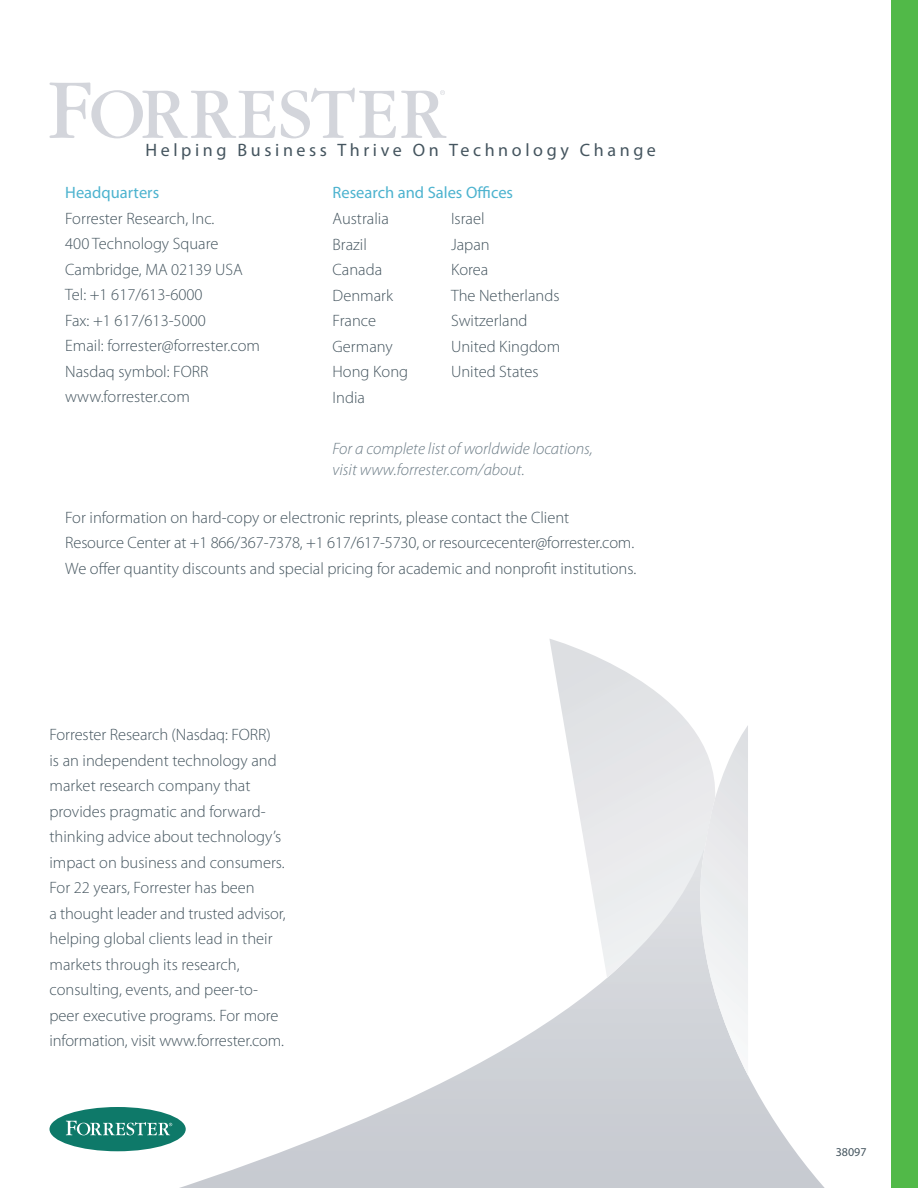
<style>
.page{position:relative;width:918px;height:1188px;background:#fff}
.page>*{position:absolute;margin:0;border:0;box-sizing:border-box;transform-origin:0 0}
.t1{font:18px "Myriad Pro";letter-spacing:.2em;color:#45555f}
.t2{font:300 16.5px/25.5px "Myriad Pro";color:#45555f}
.t3{font:italic 300 16.5px/21px "Myriad Pro";color:#6c7c86}
.t4{font:600 semi-expanded 16.5px "Myriad Pro";color:#4db3cf}
.t5{font:12px "Myriad Pro";color:#45555f}
</style>
<div class="page">
<svg style="left:50px;top:82px;width:397px;height:56px"></svg>
<div style="left:50px;top:1107px;width:136px;height:44px;background:#0e7969;border-radius:50%"></div>
<svg style="left:66px;top:1121px;width:68px;height:14px"></svg>
<svg style="left:134px;top:978px;width:691px;height:210px"></svg>
<svg style="left:549px;top:639px;width:142px;height:339px"></svg>
<svg style="left:691px;top:725px;width:57px;height:350px"></svg>
<div style="left:891px;top:0;width:27px;height:1188px;background:#51b948"></div>
<p class="t1" style="left:146px;top:140px;width:512px">Helping Business Thrive On Technology Change</p>
<p class="t4" style="left:65px;top:184px;width:95px">Headquarters</p>
<p class="t2" style="left:65px;top:206px;width:196px">Forrester Research, Inc.<br>400 Technology Square<br>Cambridge, MA 02139 USA<br>Tel: +1 617/613-6000<br>Fax: +1 617/613-5000<br>Email: forrester@forrester.com<br>Nasdaq symbol: FORR www.forrester.com</p>
<p class="t4" style="left:333px;top:184px;width:182px">Research and Sales Offices</p>
<p class="t2" style="left:333px;top:206px;width:77px">Australia<br>Brazil<br>Canada<br>Denmark<br>France<br>Germany<br>Hong Kong<br>India</p>
<p class="t2" style="left:451px;top:206px;width:111px">Israel<br>Japan<br>Korea<br>The Netherlands<br>Switzerland<br>United Kingdom<br>United States</p>
<p class="t3" style="left:333px;top:438px;width:262px">For a complete list of worldwide locations, visit www.forrester.com/about.</p>
<p class="t2" style="left:65px;top:505px;width:573px">For information on hard-copy or electronic reprints, please contact the Client<br>Resource Center at +1 866/367-7378, +1 617/617-5730, or resourcecenter@forrester.com.<br>We offer quantity discounts and special pricing for academic and nonprofit institutions.</p>
<p class="t2" style="left:49px;top:722px;width:238px">Forrester Research (Nasdaq: FORR)<br>is an independent technology and market research company that provides pragmatic and forward&shy;thinking advice about technology’s impact on business and consumers.<br>For 22 years, Forrester has been<br>a thought leader and trusted advisor, helping global clients lead in their markets through its research, consulting, events, and peer-to&shy;peer executive programs. For more information, visit www.forrester.com.</p>
<p class="t5" style="left:836px;top:1145px;width:32px">38097</p>
</div>
